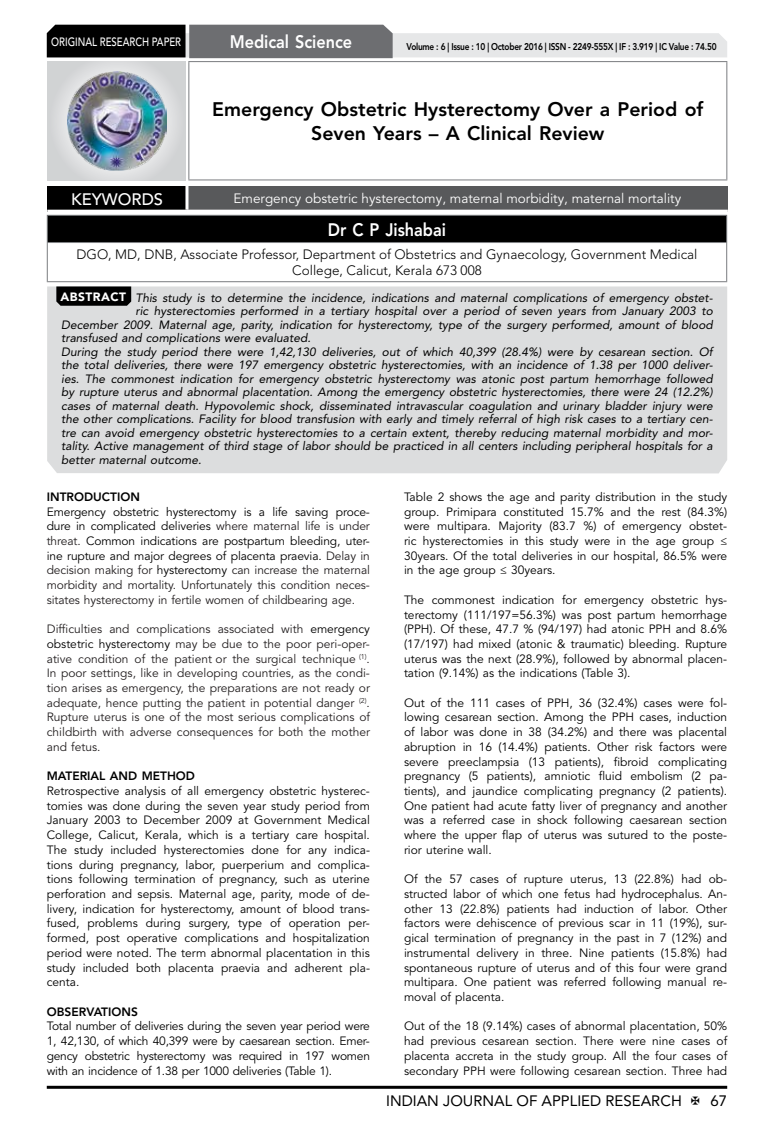
<style>
.page{position:relative;width:774px;height:1136px;background:#fff}
.page>*{position:absolute;margin:0;border:0;box-sizing:border-box;transform-origin:0 0}
.t1{font:800 19.5px/24.3px "Avenir LT Std";color:#000;text-align:center}
.t2{font:800 18px "Avenir LT Std";color:#fff;scale:.9 1}
.t3{font:500 16.5px "Avenir LT Std";color:#fff}
.t4{font:15px "Avenir LT Std";color:#000}
.t5{font:300 13.5px/16.2px "Avenir LT Std";color:#000;text-align:center}
.t6{font:13.5px "Avenir LT Std";color:#fff}
.t7{font:12px/14.7px "Avenir LT Std";color:#000;text-align:justify}
.t8{font:italic 12px "Avenir LT Std";color:#000}
.t9{font:12px/14.7px "Avenir LT Std";letter-spacing:-.005em;color:#231f20;text-align:justify}
.t10{font:800 12px "Avenir LT Std";color:#000}
.t11{font:500 12px "Avenir LT Std";color:#fff;scale:.8 1}
.t12{font:800 9.75px "Avenir LT Std";letter-spacing:-.03em;color:#000;scale:.85 1}
.s1{font-weight:900;font-style:normal;color:#fff}
.s2{color:#000}
</style>
<div class="page">
<hr style="left:47px;top:1085px;width:680px;height:3px;background:#000">
<div style="left:48px;top:62px;width:137px;height:118px;background:linear-gradient(to right,#d9dadb,#d9dadb)"></div>
<img style="left:68px;top:71px;width:99px;height:100px">
<svg style="left:47px;top:25px;width:680px;height:33px;background:#979899"></svg>
<hr style="left:188px;top:61px;width:539px;height:1px;background:#808285">
<hr style="left:188px;top:62px;width:1px;height:117px;background:#808285">
<hr style="left:726px;top:62px;width:1px;height:117px;background:#808285">
<hr style="left:188px;top:179px;width:539px;height:1px;background:#808285">
<div style="left:47px;top:215px;width:680px;height:27px;background:#000"></div>
<hr style="left:47px;top:215px;width:680px;height:1px;background:#808285">
<svg style="left:47px;top:216px;width:1px;height:26px"></svg>
<svg style="left:726px;top:216px;width:1px;height:26px"></svg>
<hr style="left:47px;top:242px;width:680px;height:1px;background:#808285">
<hr style="left:47px;top:243px;width:1px;height:38px;background:#808285">
<hr style="left:726px;top:243px;width:1px;height:38px;background:#808285">
<hr style="left:47px;top:281px;width:680px;height:1px;background:#808285">
<div style="left:47px;top:286px;width:680px;height:187px;background:#dcddde"></div>
<svg style="left:56px;top:286px;width:75px;height:20px"></svg>
<div style="left:47px;top:186px;width:140px;height:25px;background:#000"></div>
<div style="left:187px;top:186px;width:541px;height:25px;background:#58595b"></div>
<hr style="left:185px;top:186px;width:3px;height:24px;background:#fff">
<hr style="left:47px;top:210px;width:140px;height:3px;background:#fff">
<hr style="left:187px;top:210px;width:541px;height:3px;background:#fff">
<p class="t11" style="left:51px;top:34px;width:163px">ORIGINAL RESEARCH PAPER</p>
<h2 class="t2" style="left:230px;top:31px;width:138px">Medical Science</h2>
<p class="t12" style="left:406px;top:41px;width:366px">Volume : 6 | Issue : 10 | October 2016 | ISSN - 2249-555X | IF : 3.919 | IC Value : 74.50</p>
<h1 class="t1" style="left:212px;top:97px;width:493px">Emergency Obstetric Hysterectomy Over a Period of<br>Seven Years – A Clinical Review</h1>
<h3 class="t3" style="left:71px;top:189px;width:94px">KEYWORDS</h3>
<p class="t6" style="left:234px;top:190px;width:449px">Emergency obstetric hysterectomy, maternal morbidity, maternal mortality</p>
<h2 class="t2" style="left:328px;top:219px;width:133px">Dr C P Jishabai</h2>
<p class="t5" style="left:77px;top:246px;width:622px">DGO, MD, DNB, Associate Professor, Department of Obstetrics and Gynaecology, Government Medical<br>College, Calicut, Kerala 673 008</p>
<p class="t8" style="left:61px;top:290px;width:654px"><span class="s1">ABSTRACT</span> This study is to determine the incidence, indications and maternal complications of emergency obstet-</p>
<p class="t8" style="left:135px;top:304px;width:579px">ric hysterectomies performed in a tertiary hospital over a period of seven years from January 2003 to</p>
<p class="t8" style="left:61px;top:317px;width:653px">December 2009. Maternal age, parity, indication for hysterectomy, type of the surgery performed, amount of blood</p>
<p class="t8" style="left:61px;top:331px;width:251px">transfused and complications were evaluated.</p>
<p class="t8" style="left:61px;top:344px;width:653px">During the study period there were 1,42,130 deliveries, out of which 40,399 (28.4%) were by cesarean section. Of</p>
<p class="t8" style="left:61px;top:358px;width:653px">the total deliveries, there were 197 emergency obstetric hysterectomies, with an incidence of 1.38 per 1000 deliver-</p>
<p class="t8" style="left:61px;top:371px;width:653px">ies. The commonest indication for emergency obstetric hysterectomy was atonic post partum hemorrhage followed</p>
<p class="t8" style="left:61px;top:385px;width:653px">by rupture uterus and abnormal placentation. Among the emergency obstetric hysterectomies, there were 24 (12.2%)</p>
<p class="t8" style="left:61px;top:398px;width:653px">cases of maternal death. Hypovolemic shock, disseminated intravascular coagulation and urinary bladder injury were</p>
<p class="t8" style="left:61px;top:412px;width:653px">the other complications. Facility for blood transfusion with early and timely referral of high risk cases to a tertiary cen-</p>
<p class="t8" style="left:61px;top:425px;width:653px">tre can avoid emergency obstetric hysterectomies to a certain extent, thereby reducing maternal morbidity and mor-</p>
<p class="t8" style="left:61px;top:439px;width:653px">tality. Active management of third stage of labor should be practiced in all centers including peripheral hospitals for a</p>
<p class="t8" style="left:61px;top:452px;width:142px">better maternal outcome.</p>
<p class="t10" style="left:47px;top:489px;width:95px">INTRODUCTION</p>
<p class="t9" style="left:47px;top:504px;width:325px"><span class="s2">Emergency obstetric hysterectomy is a life saving proce&shy;dure in complicated deliveries</span> where maternal life is under threat. <span class="s2">Common indications are postpartum bleeding, uter&shy;ine rupture and major degrees of placenta praevia.</span> Delay in decision making for <span class="s2">hysterectomy</span> can increase the maternal morbidity and mortality. Unfortunately this condition neces&shy;sitates hysterectomy in fertile women of childbearing age.</p>
<p class="t9" style="left:47px;top:622px;width:325px">Difficulties and complications associated with <span class="s2">emergency obstetric hysterectomy</span> may be due to the poor peri-oper&shy;ative condition of the patient or the surgical technique <sup>(1)</sup>.<br>In poor settings, like in developing countries, as the condi&shy;tion arises as emergency, the preparations are not ready or adequate, hence putting the patient in potential danger <sup>(2)</sup>.<br>Rupture uterus is one of the most serious complications of childbirth with adverse consequences for both the mother and fetus.</p>
<p class="t10" style="left:47px;top:769px;width:150px">MATERIAL AND METHOD</p>
<p class="t7" style="left:47px;top:783px;width:325px">Retrospective analysis of all emergency obstetric hysterec&shy;tomies was done during the seven year study period from January 2003 to December 2009 at Government Medical College, Calicut, Kerala, which is a tertiary care hospital.<br>The study included hysterectomies done for any indica&shy;tions during pregnancy, labor, puerperium and complica&shy;tions following termination of pregnancy, such as uterine perforation and sepsis. Maternal age, parity, mode of de&shy;livery, indication for hysterectomy, amount of blood trans&shy;fused, problems during surgery, type of operation per&shy;formed, post operative complications and hospitalization period were noted. The term abnormal placentation in this study included both placenta praevia and adherent pla&shy;centa.</p>
<p class="t10" style="left:47px;top:1004px;width:93px">OBSERVATIONS</p>
<p class="t7" style="left:47px;top:1019px;width:325px">Total number of deliveries during the seven year period were 1, 42,130, of which 40,399 were by caesarean section. Emer&shy;gency obstetric hysterectomy was required in 197 women with an incidence of 1.38 per 1000 deliveries (Table 1).</p>
<p class="t7" style="left:404px;top:489px;width:325px">Table 2 shows the age and parity distribution in the study group. Primipara constituted 15.7% and the rest (84.3%) were multipara. Majority (83.7 %) of emergency obstet&shy;ric hysterectomies in this study were in the age group ≤ 30years. Of the total deliveries in our hospital, 86.5% were in the age group ≤ 30years.</p>
<p class="t7" style="left:404px;top:592px;width:325px">The commonest indication for emergency obstetric hys&shy;terectomy (111/197=56.3%) was post partum hemorrhage (PPH). Of these, 47.7 % (94/197) had atonic PPH and 8.6% (17/197) had mixed (atonic &amp; traumatic) bleeding. Rupture uterus was the next (28.9%), followed by abnormal placen&shy;tation (9.14%) as the indications (Table 3).</p>
<p class="t7" style="left:404px;top:695px;width:325px">Out of the 111 cases of PPH, 36 (32.4%) cases were fol&shy;lowing cesarean section. Among the PPH cases, induction of labor was done in 38 (34.2%) and there was placental abruption in 16 (14.4%) patients. Other risk factors were severe preeclampsia (13 patients), fibroid complicating pregnancy (5 patients), amniotic fluid embolism (2 pa&shy;tients), and jaundice complicating pregnancy (2 patients).<br>One patient had acute fatty liver of pregnancy and another was a referred case in shock following caesarean section where the upper flap of uterus was sutured to the poste&shy;rior uterine wall.</p>
<p class="t7" style="left:404px;top:872px;width:325px">Of the 57 cases of rupture uterus, 13 (22.8%) had ob&shy;structed labor of which one fetus had hydrocephalus. An&shy;other 13 (22.8%) patients had induction of labor. Other factors were dehiscence of previous scar in 11 (19%), sur&shy;gical termination of pregnancy in the past in 7 (12%) and instrumental delivery in three. Nine patients (15.8%) had spontaneous rupture of uterus and of this four were grand multipara. One patient was referred following manual re&shy;moval of placenta.</p>
<p class="t7" style="left:404px;top:1019px;width:325px">Out of the 18 (9.14%) cases of abnormal placentation, 50% had previous cesarean section. There were nine cases of placenta accreta in the study group. All the four cases of secondary PPH were following cesarean section. Three had</p>
<p class="t4" style="left:386px;top:1091px;width:297px">INDIAN JOURNAL OF APPLIED RESEARCH</p>
<p class="t4" style="left:710px;top:1091px;width:18px">67</p>
</div>
